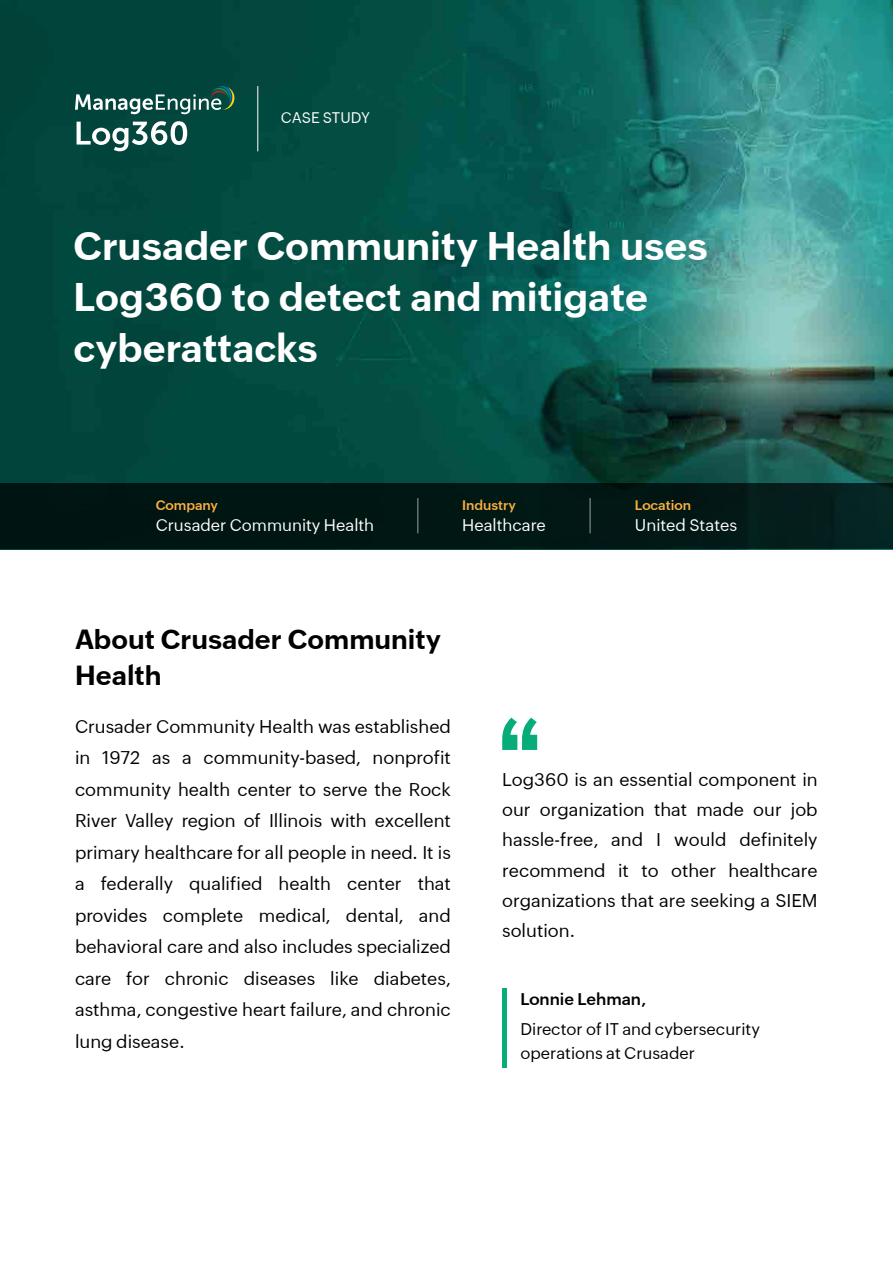
<style>
.page{position:relative;width:893px;height:1263px;background:#fff}
.page>*{position:absolute;margin:0;border:0;box-sizing:border-box;transform-origin:0 0}
.t1{font:700 39px/51px "Zoho Puvi";color:#fff}
.t2{font:700 27px/36px "Zoho Puvi";color:#000}
.t3{font:18px/31.5px "Zoho Puvi";color:#000;text-align:justify}
.t4{font:16.5px/24px "Zoho Puvi";color:#000}
.t5{font:16.5px "Zoho Puvi";color:#fff}
.t6{font:600 16.5px "Zoho Puvi";color:#000}
.t7{font:15px "Zoho Puvi";letter-spacing:-.005em;color:#fff}
.t8{font:600 13.5px "Zoho Puvi";color:#fbb040}
</style>
<div class="page">
<img style="left:0;top:0;width:893px;height:484px">
<svg style="left:75px;top:83px;width:164px;height:31px;background:#2f665d"></svg>
<svg style="left:77px;top:121px;width:110px;height:30px"></svg>
<hr style="left:258px;top:86px;width:1px;height:65px;background:#fff">
<svg style="left:502px;top:718px;width:35px;height:32px"></svg>
<div style="left:502px;top:988px;width:5px;height:79px;background:#07ad79"></div>
<div style="left:0;top:484px;width:893px;height:65px;background:linear-gradient(to right,#00120e,#041e1c)"></div>
<hr style="left:417px;top:498px;width:1px;height:35px;background:#fff">
<hr style="left:590px;top:498px;width:1px;height:35px;background:#fff">
<p class="t7" style="left:281px;top:106px;width:91px">CASE STUDY</p>
<h1 class="t1" style="left:74px;top:216px;width:636px">Crusader Community Health uses<br>Log360 to detect and mitigate cyberattacks</h1>
<p class="t8" style="left:156px;top:494px;width:64px">Company</p>
<p class="t5" style="left:156px;top:513px;width:220px">Crusader Community Health</p>
<p class="t8" style="left:462px;top:494px;width:55px">Industry</p>
<p class="t5" style="left:462px;top:513px;width:85px">Healthcare</p>
<p class="t8" style="left:635px;top:494px;width:58px">Location</p>
<p class="t5" style="left:635px;top:513px;width:104px">United States</p>
<h2 class="t2" style="left:75px;top:619px;width:367px">About Crusader Community<br>Health</h2>
<p class="t3" style="left:75px;top:709px;width:377px">Crusader Community Health was established in 1972 as a community-based, nonprofit community health center to serve the Rock River Valley region of Illinois with excellent primary healthcare for all people in need. It is a federally qualified health center that provides complete medical, dental, and behavioral care and also includes specialized care for chronic diseases like diabetes, asthma, congestive heart failure, and chronic lung disease.</p>
<p class="t3" style="left:502px;top:763px;width:317px;line-height:30px">Log360 is an essential component in our organization that made our job hassle-free, and I would definitely recommend it to other healthcare organizations that are seeking a SIEM solution.</p>
<p class="t6" style="left:520px;top:986px;width:127px">Lonnie Lehman,</p>
<p class="t4" style="left:520px;top:1016px;width:241px">Director of IT and cybersecurity operations at Crusader</p>
</div>
